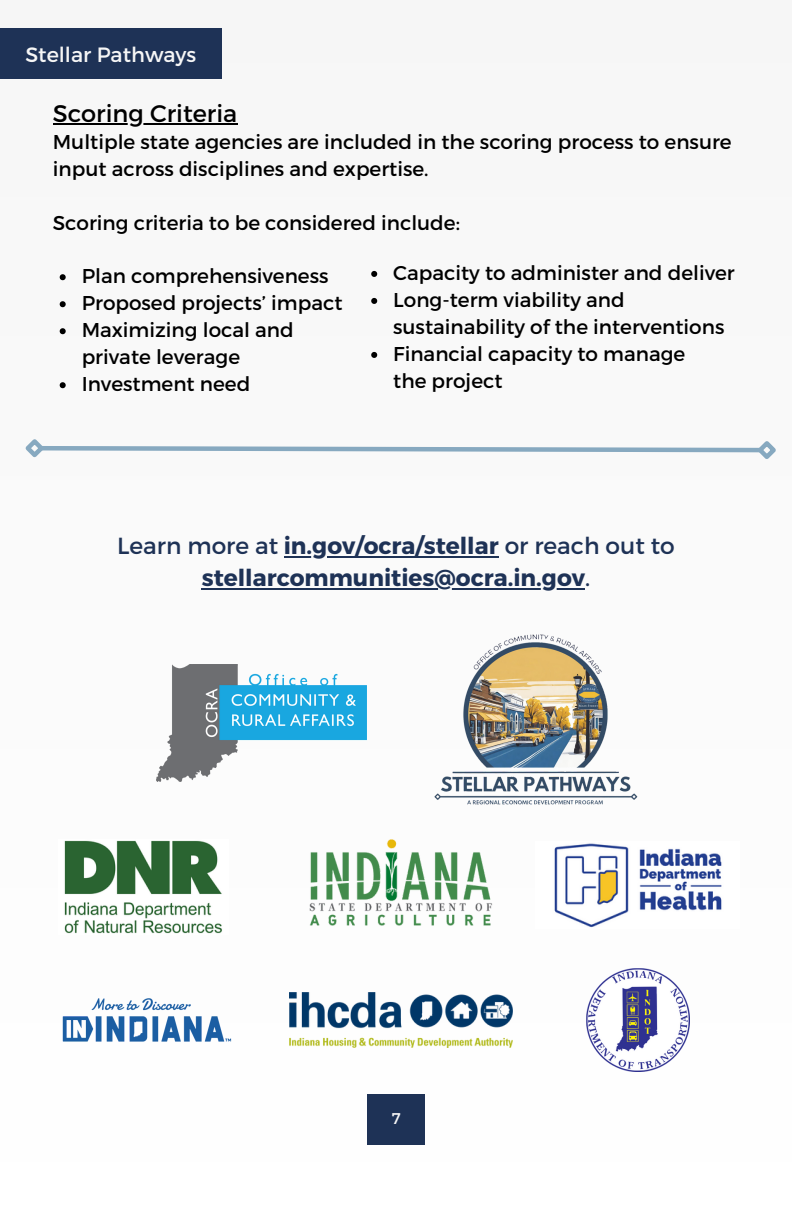
<style>
.page{position:relative;width:792px;height:1224px;background:#fff}
.page>*{position:absolute;margin:0;border:0;box-sizing:border-box;transform-origin:0 0}
.t1{font:24px "Montserrat";color:#000}
.t2{font:700 23.2px/32px "Montserrat";color:#1e3256;text-align:center}
.t3{font:20.8px "Montserrat";color:#f6f6f6}
.t4{font:20px/27px "Montserrat";color:#000}
.t5{font:15.6px "Montserrat";color:#f6f6f6}
.s1{font-weight:400}
</style>
<div class="page">
<img style="left:157px;top:664px;width:210px;height:117px">
<div style="left:0;top:29px;width:222px;height:50px;background:#1e3256"></div>
<img style="left:62px;top:998px;width:170px;height:44px">
<img style="left:586px;top:968px;width:104px;height:104px">
<img style="left:554px;top:843px;width:168px;height:85px">
<img style="left:64px;top:840px;width:158px;height:94px">
<img style="left:309px;top:839px;width:184px;height:87px">
<img style="left:289px;top:992px;width:224px;height:56px">
<img style="left:435px;top:634px;width:202px;height:171px">
<hr style="left:53px;top:123px;width:184px;height:2px;background:#000">
<svg style="left:60px;top:274px;width:6px;height:6px"></svg>
<svg style="left:60px;top:301px;width:6px;height:6px"></svg>
<svg style="left:60px;top:328px;width:6px;height:6px"></svg>
<svg style="left:60px;top:382px;width:6px;height:6px"></svg>
<svg style="left:371px;top:271px;width:6px;height:6px"></svg>
<svg style="left:371px;top:298px;width:6px;height:6px"></svg>
<svg style="left:371px;top:352px;width:6px;height:6px"></svg>
<svg style="left:25px;top:439px;width:751px;height:20px"></svg>
<div style="left:367px;top:1094px;width:58px;height:51px;background:#1e3256"></div>
<hr style="left:284px;top:556px;width:215px;height:2px;background:#1e3256">
<hr style="left:202px;top:588px;width:383px;height:2px;background:#1e3256">
<p class="t3" style="left:25px;top:41px;width:172px">Stellar Pathways</p>
<p class="t1" style="left:53px;top:98px;width:186px">Scoring Criteria</p>
<p class="t4" style="left:53px;top:127px;width:680px">Multiple state agencies are included in the scoring process to ensure input across disciplines and expertise.</p>
<h1 class="t4" style="left:53px;top:208px;width:409px">Scoring criteria to be considered include:</h1>
<p class="t4" style="left:82px;top:262px;width:248px">Plan comprehensiveness</p>
<p class="t4" style="left:82px;top:289px;width:262px">Proposed projects’ impact</p>
<p class="t4" style="left:82px;top:316px;width:214px">Maximizing local and private leverage</p>
<p class="t4" style="left:82px;top:370px;width:170px">Investment need</p>
<p class="t4" style="left:393px;top:258px;width:343px">Capacity to administer and deliver</p>
<p class="t4" style="left:393px;top:285px;width:333px">Long-term viability and sustainability of the interventions</p>
<p class="t4" style="left:393px;top:339px;width:294px">Financial capacity to manage the project</p>
<p class="t2" style="left:117px;top:528px;width:559px"><span class="s1">Learn more at</span> in.gov/ocra/stellar <span class="s1">or reach out to </span>stellarcommunities@ocra.in.gov<span class="s1">.</span></p>
<p class="t5" style="left:392px;top:1109px;width:10px">7</p>
</div>
